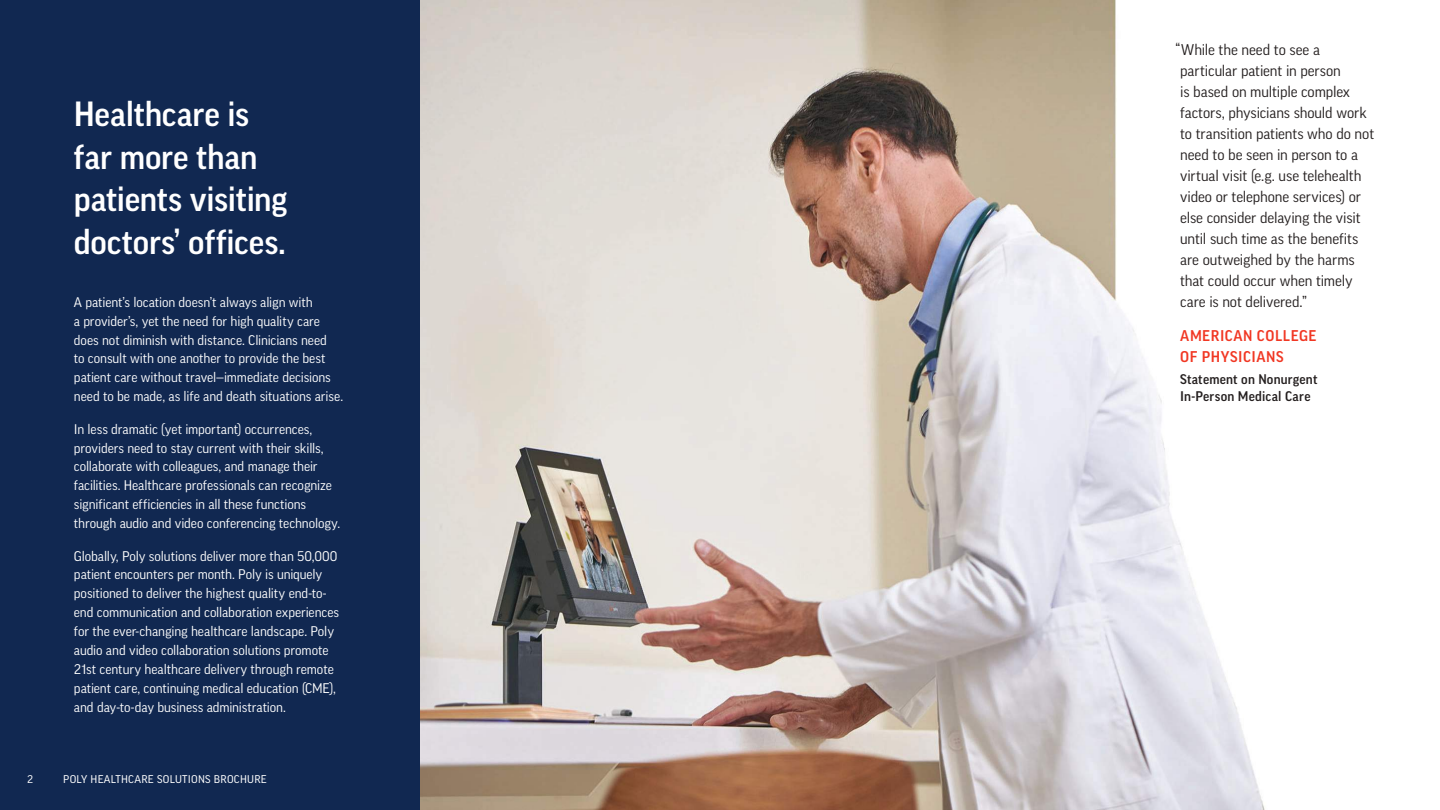
<style>
.page{position:relative;width:1440px;height:810px;background:#fff}
.page>*{position:absolute;margin:0;border:0;box-sizing:border-box;transform-origin:0 0}
.t1{font:500 33.75px/42.8px "Good Pro";letter-spacing:-.005em;color:#fff}
.t2{font:15px/21px "Good Pro";letter-spacing:-.005em;color:#241f1f}
.t3{font:500 15px/21px "Good Pro";letter-spacing:.035em;color:#f13723}
.t4{font:13.5px/18.9px "Good Pro";letter-spacing:-.005em;color:#fff}
.t5{font:500 13.5px/17.2px "Good Pro";letter-spacing:.015em;color:#241f1f}
.t6{font:12px "Good Headline Pro";letter-spacing:.02em;color:#fff}
.s1{font-size:33px}
</style>
<div class="page">
<img style="left:420px;top:0;width:845px;height:810px">
<div style="left:0;top:0;width:420px;height:810px;background:#112851"></div>
<h1 class="t1" style="left:74px;top:92px;width:215px">Healthcare is far more than patients visiting doctors’ offices<span class="s1">.</span></h1>
<p class="t4" style="left:74px;top:292px;width:271px">A patient’s location doesn’t always align with<br>a provider’s, yet the need for high quality care does not diminish with distance. Clinicians need<br>to consult with one another to provide the best patient care without travel—immediate decisions need to be made, as life and death situations arise.</p>
<p class="t4" style="left:74px;top:419px;width:268px">In less dramatic (yet important) occurrences, providers need to stay current with their skills, collaborate with colleagues, and manage their facilities. Healthcare professionals can recognize significant efficiencies in all these functions through audio and video conferencing technology.</p>
<p class="t4" style="left:74px;top:546px;width:267px">Globally, Poly solutions deliver more than 50,000 patient encounters per month. Poly is uniquely positioned to deliver the highest quality end-to&shy;end communication and collaboration experiences for the ever-changing healthcare landscape. Poly audio and video collaboration solutions promote 21st century healthcare delivery through remote patient care, continuing medical education (CME), and day-to-day business administration.</p>
<p class="t6" style="left:27px;top:773px;width:7px">2</p>
<p class="t6" style="left:63px;top:773px;width:205px">POLY HEALTHCARE SOLUTIONS BROCHURE</p>
<p class="t2" style="left:1176px;top:39px;width:200px">“While the need to see a particular patient in person<br>is based on multiple complex factors, physicians should work to transition patients who do not need to be seen in person to a virtual visit (e.g. use telehealth video or telephone services) or else consider delaying the visit until such time as the benefits are outweighed by the harms that could occur when timely care is not delivered.”</p>
<p class="t3" style="left:1180px;top:325px;width:138px">AMERICAN COLLEGE<br>OF PHYSICIANS</p>
<p class="t5" style="left:1180px;top:371px;width:139px">Statement on Nonurgent<br>In-Person Medical Care</p>
</div>
